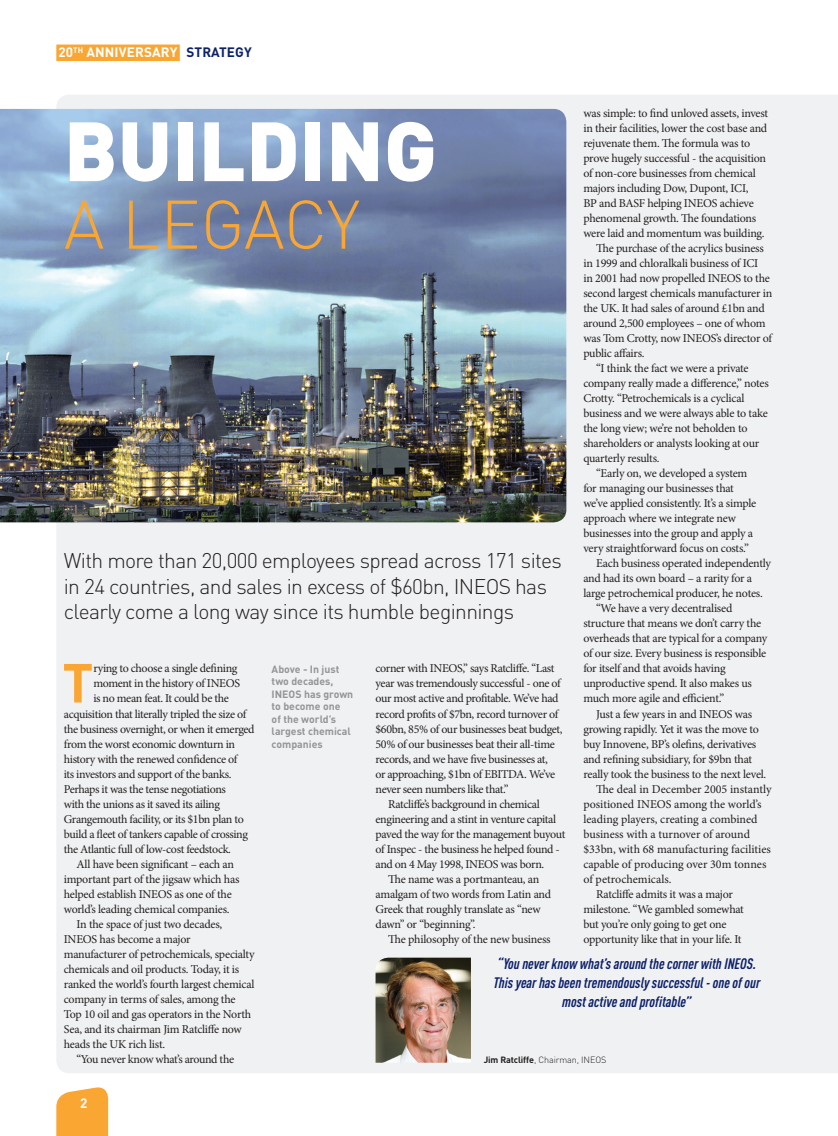
<style>
.page{position:relative;width:838px;height:1136px;background:#fff}
.page>*{position:absolute;margin:0;border:0;box-sizing:border-box;transform-origin:0 0}
.Headline_Case_Heav{font:900 82.5px "DINOT";color:#fff}
.Headline_Case_Ligh{font:300 67.5px "DINOT";letter-spacing:-.01em;color:#faa633}
.Bodycopy_Drop_Cap{font:700 54.15px "DINOT";color:#faa633}
.Standfirst{font:300 21px/25.5px "DINOT";letter-spacing:-.03em;color:#231f20}
.t1{font:italic 700 condensed 15px/18.9px "DINOT";color:#0d2169;text-align:center}
.t2{font:700 13.5px "DINOT";letter-spacing:.01em;color:#fff}
.t3{font:700 13.5px "DINOT";letter-spacing:.01em;color:#0d2169}
.Bodycopy_Indent{font:12px/15px "Minion Pro";letter-spacing:-.025em;color:#231f20}
.Bodycopy_Drop_Cap-2{font:12px "Minion Pro";letter-spacing:-.03em;color:#231f20}
.Bodycopy_Indent-2{font:12px/15px "Minion Pro";color:#231f20}
.Picture_Caption_Gr{font:700 10.5px/12.5px "DINOT";color:#939598}
.Quote_Credit{font:300 9px "DINOT";letter-spacing:-.01em;color:#231f20}
.s1{font-weight:700}
</style>
<div class="page">
<svg style="left:56px;top:1087px;width:52px;height:48px;background:#faae45"></svg>
<div style="left:56px;top:45px;width:124px;height:16px;background:#faa633"></div>
<div style="left:56px;top:95px;width:782px;height:977px;background:#f0f1f2"></div>
<img style="left:0;top:109px;width:566px;height:413px">
<img style="left:375px;top:957px;width:96px;height:105px">
<p class="t2" style="left:58px;top:44px;width:121px">20<sup>TH</sup> ANNIVERSARY</p>
<p class="t3" style="left:186px;top:44px;width:67px">STRATEGY</p>
<p class="Bodycopy_Indent" style="left:583px;top:106px;width:186px">was simple: to find unloved assets, invest in their facilities, lower the cost base and rejuvenate them. The formula was to prove hugely successful - the acquisition of non-core businesses from chemical majors including Dow, Dupont, ICI,<br>BP and BASF helping INEOS achieve phenomenal growth. The foundations were laid and momentum was building.</p>
<p class="Bodycopy_Indent" style="left:583px;top:241px;width:190px;text-indent:13px">The purchase of the acrylics business in 1999 and chloralkali business of ICI<br>in 2001 had now propelled INEOS to the second largest chemicals manufacturer in the UK. It had sales of around £1bn and around 2,500 employees – one of whom was Tom Crotty, now INEOS’s director of public affairs.</p>
<p class="Bodycopy_Indent" style="left:583px;top:361px;width:187px;text-indent:13px">“I think the fact we were a private company really made a difference,” notes Crotty. “Petrochemicals is a cyclical business and we were always able to take the long view; we’re not beholden to shareholders or analysts looking at our quarterly results.</p>
<p class="Bodycopy_Indent" style="left:583px;top:466px;width:174px;text-indent:13px">“Early on, we developed a system for managing our businesses that we’ve applied consistently. It’s a simple approach where we integrate new businesses into the group and apply a very straightforward focus on costs.”</p>
<p class="Bodycopy_Indent" style="left:583px;top:556px;width:189px;text-indent:13px">Each business operated independently and had its own board – a rarity for a large petrochemical producer, he notes.</p>
<p class="Bodycopy_Indent" style="left:583px;top:601px;width:185px;text-indent:13px">“We have a very decentralised structure that means we don’t carry the overheads that are typical for a company of our size. Every business is responsible for itself and that avoids having unproductive spend. It also makes us much more agile and efficient.”</p>
<p class="Bodycopy_Indent" style="left:583px;top:706px;width:184px;text-indent:13px">Just a few years in and INEOS was growing rapidly. Yet it was the move to buy Innovene, BP’s olefins, derivatives and refining subsidiary, for $9bn that really took the business to the next level.</p>
<p class="Bodycopy_Indent-2" style="left:583px;top:781px;width:190px;text-indent:13px">The deal in December 2005 instantly positioned INEOS among the world’s leading players, creating a combined business with a turnover of around $33bn, with 68 manufacturing facilities capable of producing over 30m tonnes of petrochemicals.</p>
<p class="Bodycopy_Indent" style="left:583px;top:886px;width:162px;text-indent:13px">Ratcliffe admits it was a major milestone. “We gambled somewhat but you’re only going to get one opportunity like that in your life. It</p>
<p class="Headline_Case_Heav" style="left:64px;top:96px;width:375px">BUILDING</p>
<p class="Headline_Case_Ligh" style="left:64px;top:183px;width:298px">A LEGACY</p>
<p class="Standfirst" style="left:64px;top:548px;width:499px">With more than 20,000 employees spread across 171 sites in 24 countries, and sales in excess of $60bn, INEOS has clearly come a long way since its humble beginnings</p>
<p class="Bodycopy_Indent" style="left:375px;top:661px;width:189px">corner with INEOS,” says Ratcliffe. “Last year was tremendously successful - one of our most active and profitable. We’ve had record profits of $7bn, record turnover of $60bn, 85% of our businesses beat budget, 50% of our businesses beat their all-time records, and we have five businesses at,<br>or approaching, $1bn of EBITDA. We’ve never seen numbers like that.”</p>
<p class="Bodycopy_Indent" style="left:375px;top:796px;width:191px;text-indent:13px">Ratcliffe’s background in chemical engineering and a stint in venture capital paved the way for the management buyout of Inspec - the business he helped found - and on 4 May 1998, INEOS was born.</p>
<p class="Bodycopy_Indent" style="left:375px;top:871px;width:177px;text-indent:13px">The name was a portmanteau, an amalgam of two words from Latin and<br>Greek that roughly translate as “new dawn” or “beginning”.</p>
<p class="Bodycopy_Indent" style="left:388px;top:931px;width:164px">The philosophy of the new business</p>
<p class="Bodycopy_Drop_Cap" style="left:62px;top:647px;width:32px">T</p>
<p class="Bodycopy_Drop_Cap-2" style="left:93px;top:660px;width:146px">rying to choose a single defining</p>
<p class="Picture_Caption_Gr" style="left:272px;top:662px;width:83px">Above - In just two decades,<br>INEOS has grown to become one<br>of the world’s largest chemical companies</p>
<p class="Bodycopy_Drop_Cap-2" style="left:93px;top:675px;width:148px">moment in the history of INEOS</p>
<p class="Bodycopy_Drop_Cap-2" style="left:93px;top:690px;width:137px">is no mean feat. It could be the</p>
<p class="Bodycopy_Drop_Cap-2" style="left:64px;top:705px;width:184px">acquisition that literally tripled the size of</p>
<p class="Bodycopy_Drop_Cap-2" style="left:64px;top:720px;width:192px">the business overnight, or when it emerged</p>
<p class="Bodycopy_Drop_Cap-2" style="left:64px;top:735px;width:173px">from the worst economic downturn in</p>
<p class="Bodycopy_Drop_Cap-2" style="left:64px;top:750px;width:175px">history with the renewed confidence of</p>
<p class="Bodycopy_Drop_Cap-2" style="left:64px;top:765px;width:169px">its investors and support of the banks.</p>
<p class="Bodycopy_Drop_Cap-2" style="left:64px;top:780px;width:164px">Perhaps it was the tense negotiations</p>
<p class="Bodycopy_Drop_Cap-2" style="left:64px;top:795px;width:158px">with the unions as it saved its ailing</p>
<p class="Bodycopy_Drop_Cap-2" style="left:64px;top:810px;width:181px">Grangemouth facility, or its $1bn plan to</p>
<p class="Bodycopy_Drop_Cap-2" style="left:64px;top:825px;width:186px">build a fleet of tankers capable of crossing</p>
<p class="Bodycopy_Drop_Cap-2" style="left:64px;top:840px;width:169px">the Atlantic full of low-cost feedstock.</p>
<p class="Bodycopy_Indent" style="left:64px;top:856px;width:177px;text-indent:13px">All have been significant – each an important part of the jigsaw which has helped establish INEOS as one of the world’s leading chemical companies.</p>
<p class="Bodycopy_Indent" style="left:64px;top:916px;width:192px;text-indent:13px">In the space of just two decades, INEOS has become a major manufacturer of petrochemicals, specialty chemicals and oil products. Today, it is ranked the world’s fourth largest chemical company in terms of sales, among the Top 10 oil and gas operators in the North Sea, and its chairman Jim Ratcliffe now heads the UK rich list.</p>
<p class="Bodycopy_Indent" style="left:77px;top:1051px;width:159px">“You never know what’s around the</p>
<p class="t1" style="left:493px;top:953px;width:268px">“You never know what’s around the corner with INEOS.<br>This year has been tremendously successful - one of our most active and profitable”</p>
<p class="Quote_Credit" style="left:484px;top:1053px;width:124px"><span class="s1">Jim Ratcliffe</span>, Chairman, INEOS</p>
<p class="t2" style="left:80px;top:1093px;width:9px">2</p>
</div>
